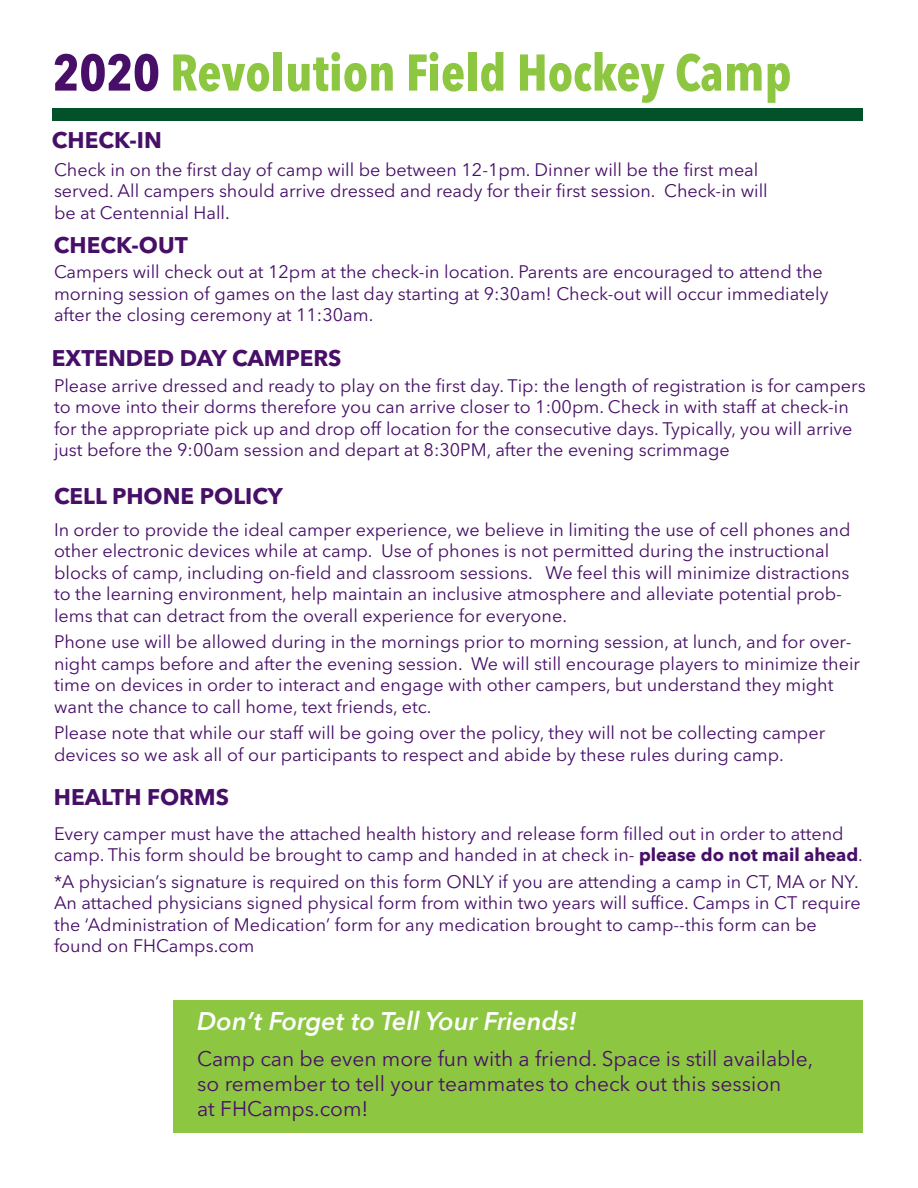
<style>
.page{position:relative;width:918px;height:1188px;background:#fff}
.page>*{position:absolute;margin:0;border:0;box-sizing:border-box;transform-origin:0 0}
.t1{font:700 51px "Avenir Next Condensed";color:#8dc640}
.t2{font:italic 600 25.5px "Avenir Next";color:#fff}
.t3{font:700 22.5px "Avenir Next LT Pro";color:#470f67}
.t4{font:21px/25.2px "Avenir Next LT Pro";color:#470f67}
.t5{font:18px/21.6px "Avenir Next LT Pro";color:#470f67}
.s1{color:#470f67}
.s2{font-weight:700}
</style>
<div class="page">
<div style="left:173px;top:1001px;width:690px;height:132px;background:#8dc640"></div>
<div style="left:53px;top:109px;width:810px;height:12px;background:#03512a"></div>
<h1 class="t1" style="left:53px;top:41px;width:740px"><span class="s1">2020</span> Revolution Field Hockey Camp</h1>
<p class="t3" style="left:52px;top:127px;width:111px">CHECK-IN</p>
<p class="t5" style="left:54px;top:158px;width:715px">Check in on the first day of camp will be between 12-1pm. Dinner will be the first meal served. All campers should arrive dressed and ready for their first session. Check-in will be at Centennial Hall.</p>
<p class="t3" style="left:54px;top:231px;width:135px">CHECK-OUT</p>
<p class="t5" style="left:54px;top:261px;width:776px">Campers will check out at 12pm at the check-in location. Parents are encouraged to attend the morning session of games on the last day starting at 9:30am! Check-out will occur immediately after the closing ceremony at 11:30am.</p>
<p class="t3" style="left:52px;top:345px;width:291px">EXTENDED DAY CAMPERS</p>
<p class="t5" style="left:54px;top:374px;width:813px">Please arrive dressed and ready to play on the first day. Tip: the length of registration is for campers to move into their dorms therefore you can arrive closer to 1:00pm. Check in with staff at check-in for the appropriate pick up and drop off location for the consecutive days. Typically, you will arrive just before the 9:00am session and depart at 8:30PM, after the evening scrimmage</p>
<p class="t3" style="left:54px;top:482px;width:230px">CELL PHONE POLICY</p>
<p class="t5" style="left:54px;top:518px;width:798px">In order to provide the ideal camper experience, we believe in limiting the use of cell phones and other electronic devices while at camp. Use of phones is not permitted during the instructional blocks of camp, including on-field and classroom sessions. We feel this will minimize distractions to the learning environment, help maintain an inclusive atmosphere and alleviate potential prob&shy;lems that can detract from the overall experience for everyone.</p>
<p class="t5" style="left:54px;top:631px;width:807px">Phone use will be allowed during in the mornings prior to morning session, at lunch, and for over&shy;night camps before and after the evening session. We will still encourage players to minimize their time on devices in order to interact and engage with other campers, but understand they might want the chance to call home, text friends, etc.</p>
<p class="t5" style="left:54px;top:722px;width:773px">Please note that while our staff will be going over the policy, they will not be collecting camper devices so we ask all of our participants to respect and abide by these rules during camp.</p>
<p class="t3" style="left:54px;top:784px;width:177px">HEALTH FORMS</p>
<p class="t5" style="left:54px;top:823px;width:810px">Every camper must have the attached health history and release form filled out in order to attend camp. This form should be brought to camp and handed in at check in- <span class="s2">please do not mail ahead</span>.</p>
<p class="t5" style="left:54px;top:870px;width:808px">*A physician’s signature is required on this form ONLY if you are attending a camp in CT, MA or NY.<br>An attached physicians signed physical form from within two years will suffice. Camps in CT require the ‘Administration of Medication’ form for any medication brought to camp--this form can be found on FHCamps.com</p>
<h2 class="t2" style="left:197px;top:999px;width:381px">Don’t Forget to Tell Your Friends!</h2>
<p class="t4" style="left:197px;top:1046px;width:618px">Camp can be even more fun with a friend. Space is still available, so remember to tell your teammates to check out this session<br>at FHCamps.com!</p>
</div>
